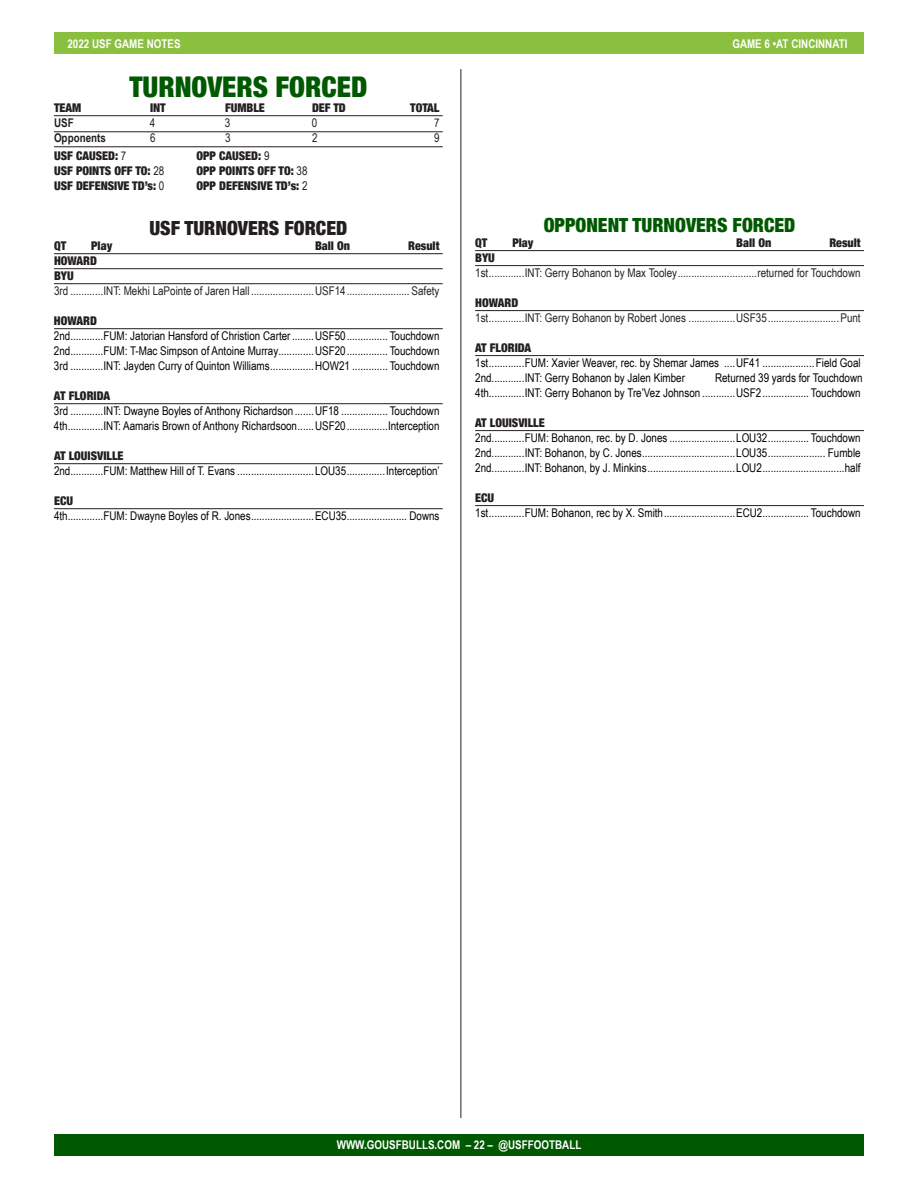
<style>
.page{position:relative;width:918px;height:1188px;background:#fff}
.page>*{position:absolute;margin:0;border:0;box-sizing:border-box;transform-origin:0 0}
.t1{font:900 condensed 28.5px "Helvetica Neue";color:#005900}
.t2{font:900 condensed 19.5px "Helvetica Neue";color:#005900}
.t3{font:900 condensed 19.5px "Helvetica Neue";color:#231f20}
.t4{font:12px "Arial Narrow";color:#000}
.t5{font:12px "Arial Narrow";color:#231f20}
.t6{font:900 condensed 12px "Helvetica Neue";color:#231f20}
.t7{font:700 12px "Arial Narrow";color:#fff}
.t8{font:700 12px "Arial Narrow";color:#231f20}
.s1{font-family:"Arial Narrow";font-weight:400;font-stretch:normal}
</style>
<div class="page">
<div style="left:54px;top:32px;width:810px;height:22px;background:#8abf3f"></div>
<div style="left:54px;top:1134px;width:810px;height:22px;background:#005900"></div>
<hr style="left:460px;top:69px;width:1px;height:1049px;background:#231f20">
<hr style="left:54px;top:115px;width:389px;height:1px;background:#231f20">
<hr style="left:54px;top:131px;width:389px;height:1px;background:#231f20">
<hr style="left:54px;top:146px;width:389px;height:1px;background:#231f20">
<hr style="left:54px;top:253px;width:389px;height:1px;background:#231f20">
<hr style="left:54px;top:268px;width:389px;height:1px;background:#231f20">
<hr style="left:54px;top:283px;width:389px;height:1px;background:#231f20">
<hr style="left:54px;top:328px;width:389px;height:1px;background:#231f20">
<hr style="left:54px;top:403px;width:389px;height:1px;background:#231f20">
<hr style="left:54px;top:463px;width:389px;height:1px;background:#231f20">
<hr style="left:54px;top:508px;width:389px;height:1px;background:#231f20">
<hr style="left:475px;top:250px;width:389px;height:1px;background:#231f20">
<hr style="left:475px;top:265px;width:389px;height:1px;background:#231f20">
<hr style="left:475px;top:310px;width:389px;height:1px;background:#231f20">
<hr style="left:475px;top:355px;width:389px;height:1px;background:#231f20">
<hr style="left:475px;top:430px;width:389px;height:1px;background:#231f20">
<hr style="left:475px;top:505px;width:389px;height:1px;background:#231f20">
<p class="t7" style="left:68px;top:34px;width:115px">2022 USF GAME NOTES</p>
<p class="t7" style="left:732px;top:34px;width:117px">GAME 6 •AT CINCINNATI</p>
<p class="t1" style="left:129px;top:63px;width:240px">TURNOVERS FORCED</p>
<p class="t6" style="left:54px;top:98px;width:29px">TEAM</p>
<p class="t6" style="left:150px;top:98px;width:17px">INT</p>
<p class="t6" style="left:225px;top:98px;width:41px">FUMBLE</p>
<p class="t6" style="left:312px;top:98px;width:35px">DEF TD</p>
<p class="t6" style="left:410px;top:98px;width:31px">TOTAL</p>
<p class="t8" style="left:54px;top:114px;width:21px">USF</p>
<p class="t5" style="left:150px;top:114px;width:7px">4</p>
<p class="t5" style="left:225px;top:114px;width:7px">3</p>
<p class="t5" style="left:312px;top:114px;width:7px">0</p>
<p class="t5" style="left:434px;top:114px;width:7px">7</p>
<p class="t8" style="left:54px;top:129px;width:53px">Opponents</p>
<p class="t5" style="left:150px;top:129px;width:7px">6</p>
<p class="t5" style="left:225px;top:129px;width:7px">3</p>
<p class="t5" style="left:312px;top:129px;width:7px">2</p>
<p class="t5" style="left:434px;top:129px;width:7px">9</p>
<p class="t6" style="left:54px;top:146px;width:74px">USF CAUSED: <span class="s1">7</span></p>
<p class="t6" style="left:196px;top:146px;width:75px">OPP CAUSED: <span class="s1">9</span></p>
<p class="t6" style="left:54px;top:161px;width:112px">USF POINTS OFF TO: <span class="s1">28</span></p>
<p class="t6" style="left:196px;top:161px;width:113px">OPP POINTS OFF TO: <span class="s1">38</span></p>
<p class="t6" style="left:54px;top:176px;width:112px">USF DEFENSIVE TD’s: <span class="s1">0</span></p>
<p class="t6" style="left:196px;top:176px;width:113px">OPP DEFENSIVE TD’s: <span class="s1">2</span></p>
<p class="t3" style="left:149px;top:212px;width:199px">USF TURNOVERS FORCED</p>
<p class="t6" style="left:54px;top:236px;width:14px">QT</p>
<p class="t6" style="left:91px;top:236px;width:23px">Play</p>
<p class="t6" style="left:315px;top:236px;width:37px">Ball On</p>
<p class="t6" style="left:408px;top:236px;width:33px">Result</p>
<p class="t6" style="left:54px;top:251px;width:45px">HOWARD</p>
<p class="t6" style="left:54px;top:266px;width:21px">BYU</p>
<p class="t5" style="left:54px;top:282px;width:387px">3rd ............INT: Mekhi LaPointe of Jaren Hall .......................USF14....................... Safety</p>
<p class="t6" style="left:54px;top:311px;width:45px">HOWARD</p>
<p class="t4" style="left:54px;top:327px;width:387px">2nd............FUM: Jatorian Hansford of Christion Carter........USF50............... Touchdown</p>
<p class="t4" style="left:54px;top:342px;width:387px">2nd............FUM: T-Mac Simpson of Antoine Murray.............USF20............... Touchdown</p>
<p class="t4" style="left:54px;top:357px;width:387px">3rd ............INT: Jayden Curry of Quinton Williams................HOW21 ............. Touchdown</p>
<p class="t6" style="left:54px;top:386px;width:58px">AT FLORIDA</p>
<p class="t4" style="left:54px;top:402px;width:387px">3rd ............INT: Dwayne Boyles of Anthony Richardson .......UF18 ................. Touchdown</p>
<p class="t4" style="left:54px;top:417px;width:387px">4th.............INT: Aamaris Brown of Anthony Richardsoon......USF20...............Interception</p>
<p class="t6" style="left:54px;top:446px;width:71px">AT LOUISVILLE</p>
<p class="t4" style="left:54px;top:462px;width:387px">2nd............FUM: Matthew Hill of T. Evans ............................LOU35..............Interception’</p>
<p class="t6" style="left:54px;top:491px;width:21px">ECU</p>
<p class="t4" style="left:54px;top:507px;width:387px">4th.............FUM: Dwayne Boyles of R. Jones.......................ECU35...................... Downs</p>
<p class="t2" style="left:544px;top:209px;width:253px">OPPONENT TURNOVERS FORCED</p>
<p class="t6" style="left:475px;top:233px;width:14px">QT</p>
<p class="t6" style="left:512px;top:233px;width:23px">Play</p>
<p class="t6" style="left:736px;top:233px;width:37px">Ball On</p>
<p class="t6" style="left:829px;top:233px;width:33px">Result</p>
<p class="t6" style="left:475px;top:248px;width:21px">BYU</p>
<p class="t5" style="left:475px;top:264px;width:387px">1st.............INT: Gerry Bohanon by Max Tooley.............................returned for Touchdown</p>
<p class="t6" style="left:475px;top:293px;width:45px">HOWARD</p>
<p class="t5" style="left:475px;top:309px;width:387px">1st.............INT: Gerry Bohanon by Robert Jones .................USF35..........................Punt</p>
<p class="t6" style="left:475px;top:338px;width:58px">AT FLORIDA</p>
<p class="t4" style="left:475px;top:354px;width:387px">1st.............FUM: Xavier Weaver, rec. by Shemar James ....UF41 ...................Field Goal</p>
<p class="t4" style="left:475px;top:369px;width:211px">2nd............INT: Gerry Bohanon by Jalen Kimber</p>
<p class="t4" style="left:715px;top:369px;width:149px">Returned 39 yards for Touchdown</p>
<p class="t4" style="left:475px;top:384px;width:387px">4th.............INT: Gerry Bohanon by Tre’Vez Johnson ............USF2................. Touchdown</p>
<p class="t6" style="left:475px;top:413px;width:71px">AT LOUISVILLE</p>
<p class="t4" style="left:475px;top:429px;width:387px">2nd............FUM: Bohanon, rec. by D. Jones ........................LOU32............... Touchdown</p>
<p class="t4" style="left:475px;top:444px;width:387px">2nd............INT: Bohanon, by C. Jones..................................LOU35..................... Fumble</p>
<p class="t4" style="left:475px;top:459px;width:387px">2nd............INT: Bohanon, by J. Minkins................................LOU2..............................half</p>
<p class="t6" style="left:475px;top:488px;width:21px">ECU</p>
<p class="t4" style="left:475px;top:504px;width:387px">1st.............FUM: Bohanon, rec by X. Smith..........................ECU2................. Touchdown</p>
<p class="t7" style="left:337px;top:1136px;width:246px">WWW.GOUSFBULLS.COM – 22 – @USFFOOTBALL</p>
</div>
